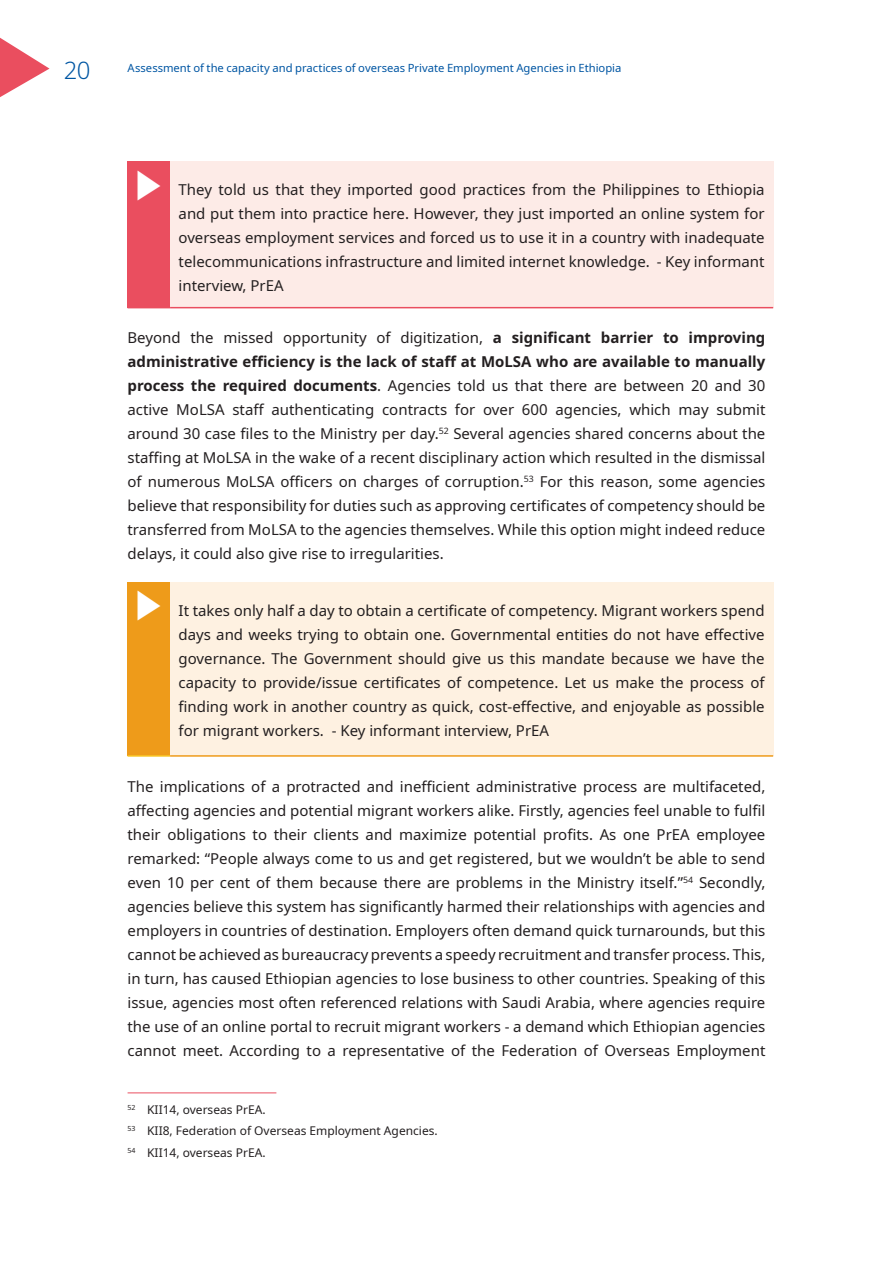
<style>
.page{position:relative;width:893px;height:1263px;background:#fff}
.page>*{position:absolute;margin:0;border:0;box-sizing:border-box;transform-origin:0 0}
.t1{font:300 24px "Noto Sans";color:#0056a3}
.t2{font:15px/24px "Noto Sans";color:#231f20;text-align:justify}
.t3{font:12px/21.3px "Noto Sans";color:#231f20}
.t4{font:11.25px "Noto Sans";color:#0056a3}
.s1{font-weight:700}
</style>
<div class="page">
<svg style="left:0;top:37px;width:50px;height:60px"></svg>
<div style="left:128px;top:162px;width:42px;height:146px;background:#ea4e5f"></div>
<div style="left:170px;top:162px;width:603px;height:146px;background:#fdebe7"></div>
<hr style="left:170px;top:307px;width:603px;height:1px;background:#ea4e5f">
<div style="left:128px;top:582px;width:42px;height:174px;background:#ee9b1a"></div>
<div style="left:170px;top:582px;width:603px;height:174px;background:#fef1e1"></div>
<hr style="left:128px;top:755px;width:42px;height:2px;background:#f9c523">
<hr style="left:170px;top:755px;width:603px;height:2px;background:#ee9b1a">
<hr style="left:128px;top:1092px;width:148px;height:1px;background:#ea4e5f">
<h1 class="t1" style="left:64px;top:53px;width:28px">20</h1>
<p class="t4" style="left:128px;top:60px;width:495px">Assessment of the capacity and practices of overseas Private Employment Agencies in Ethiopia</p>
<p class="t2" style="left:179px;top:178px;width:588px">They told us that they imported good practices from the Philippines to Ethiopia and put them into practice here. However, they just imported an online system for overseas employment services and forced us to use it in a country with inadequate telecommunications infrastructure and limited internet knowledge. - Key informant interview, PrEA</p>
<p class="t2" style="left:128px;top:326px;width:639px">Beyond the missed opportunity of digitization, <span class="s1">a significant barrier to improving administrative efficiency is the lack of staff at MoLSA who are available to manually process the required documents</span>. Agencies told us that there are between 20 and 30 active MoLSA staff authenticating contracts for over 600 agencies, which may submit around 30 case files to the Ministry per day.<sup>52</sup> Several agencies shared concerns about the staffing at MoLSA in the wake of a recent disciplinary action which resulted in the dismissal of numerous MoLSA officers on charges of corruption.<sup>53</sup> For this reason, some agencies believe that responsibility for duties such as approving certificates of competency should be transferred from MoLSA to the agencies themselves. While this option might indeed reduce delays, it could also give rise to irregularities.</p>
<p class="t2" style="left:179px;top:598px;width:588px">It takes only half a day to obtain a certificate of competency. Migrant workers spend days and weeks trying to obtain one. Governmental entities do not have effective governance. The Government should give us this mandate because we have the capacity to provide/issue certificates of competence. Let us make the process of finding work in another country as quick, cost-effective, and enjoyable as possible for migrant workers. - Key informant interview, PrEA</p>
<p class="t2" style="left:128px;top:775px;width:639px">The implications of a protracted and inefficient administrative process are multifaceted, affecting agencies and potential migrant workers alike. Firstly, agencies feel unable to fulfil their obligations to their clients and maximize potential profits. As one PrEA employee remarked: “People always come to us and get registered, but we wouldn’t be able to send even 10 per cent of them because there are problems in the Ministry itself.”<sup>54</sup> Secondly, agencies believe this system has significantly harmed their relationships with agencies and employers in countries of destination. Employers often demand quick turnarounds, but this cannot be achieved as bureaucracy prevents a speedy recruitment and transfer process. This, in turn, has caused Ethiopian agencies to lose business to other countries. Speaking of this issue, agencies most often referenced relations with Saudi Arabia, where agencies require the use of an online portal to recruit migrant workers - a demand which Ethiopian agencies cannot meet. According to a representative of the Federation of Overseas Employment</p>
<p class="t3" style="left:128px;top:1099px;width:312px"><sup>52</sup> KII14, overseas PrEA.<br><sup>53</sup> KII8, Federation of Overseas Employment Agencies.<br><sup>54</sup> KII14, overseas PrEA.</p>
</div>
